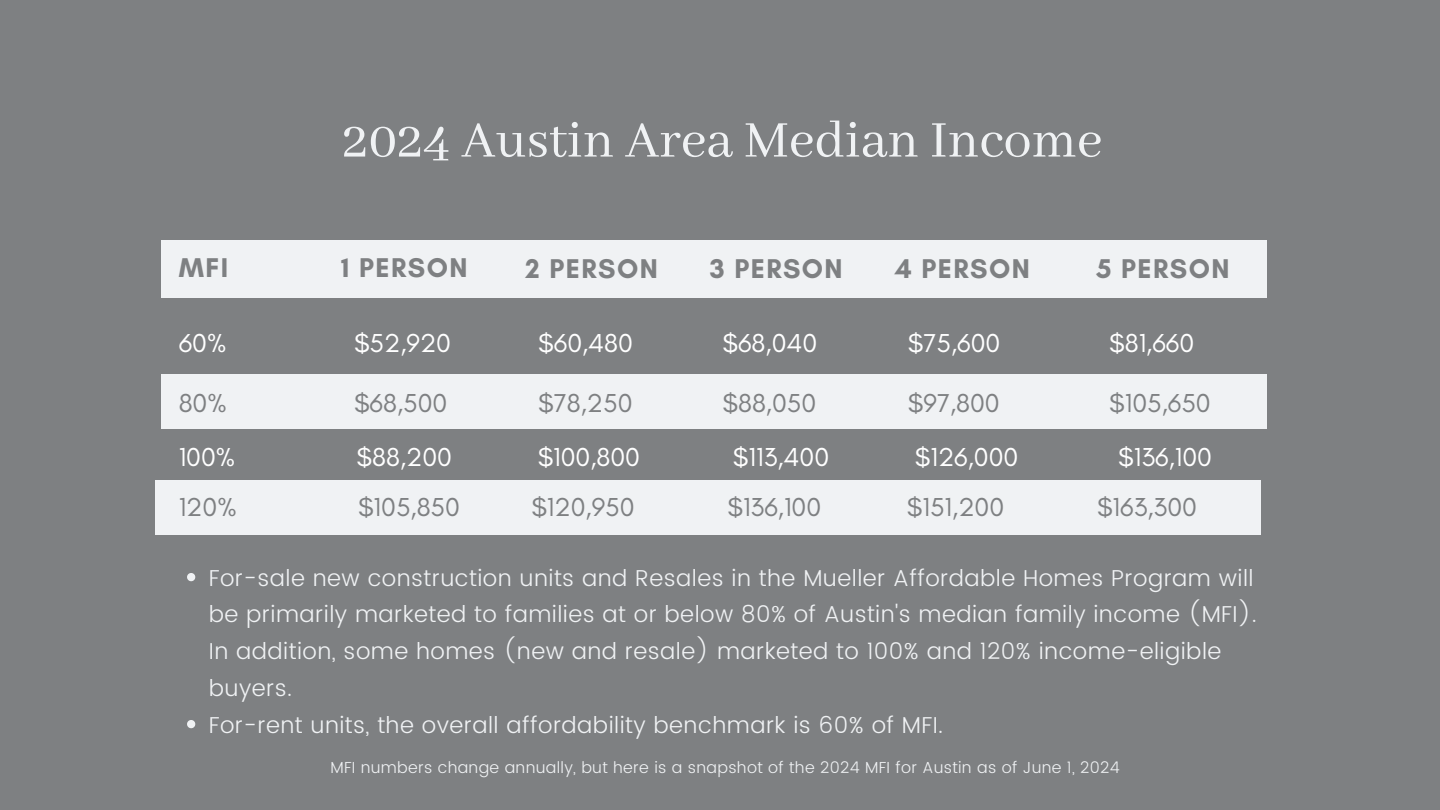
<style>
.page{position:relative;width:1440px;height:810px;background:#7e8082}
.page>*{position:absolute;margin:0;border:0;box-sizing:border-box;transform-origin:0 0}
.t1{font:56.7px "Abhaya Libre";color:#f0f2f4}
.t2{font:700 27.6px "Glacial Indifference";letter-spacing:.05em;color:#7e8082}
.t3{font:26.4px "Glacial Indifference";color:#7e8082}
.t4{font:26.4px "Glacial Indifference";color:#fff}
.t5{font:300 23px/36.8px "Poppins";letter-spacing:.02em;color:#f0f2f4}
.t6{font:300 16px "Poppins";letter-spacing:.02em;color:#f0f2f4}
</style>
<div class="page">
<div style="left:161px;top:240px;width:1105px;height:57px;background:#f0f2f4"></div>
<div style="left:161px;top:375px;width:1105px;height:54px;background:#f0f2f4"></div>
<svg style="left:187px;top:573px;width:8px;height:8px"></svg>
<svg style="left:187px;top:720px;width:8px;height:8px"></svg>
<div style="left:155px;top:480px;width:1106px;height:55px;background:#f0f2f4"></div>
<h3 class="t2" style="left:179px;top:251px;width:51px">MFI</h3>
<h3 class="t4" style="left:179px;top:327px;width:49px">60%</h3>
<h3 class="t3" style="left:179px;top:387px;width:50px">80%</h3>
<h1 class="t1" style="left:342px;top:109px;width:762px">2024 Austin Area Median Income</h1>
<h2 class="t2" style="left:341px;top:251px;width:128px">1 PERSON</h2>
<h2 class="t2" style="left:526px;top:251px;width:134px">2 PERSON</h2>
<h2 class="t2" style="left:710px;top:251px;width:134px">3 PERSON</h2>
<h2 class="t2" style="left:895px;top:251px;width:136px">4 PERSON</h2>
<h2 class="t2" style="left:1096px;top:251px;width:135px">5 PERSON</h2>
<h3 class="t4" style="left:354px;top:327px;width:99px">$52,920</h3>
<h3 class="t3" style="left:354px;top:387px;width:95px">$68,500</h3>
<h3 class="t4" style="left:538px;top:327px;width:96px">$60,480</h3>
<h3 class="t3" style="left:538px;top:387px;width:96px">$78,250</h3>
<h3 class="t4" style="left:723px;top:327px;width:96px">$68,040</h3>
<h3 class="t3" style="left:723px;top:387px;width:95px">$88,050</h3>
<h3 class="t4" style="left:908px;top:327px;width:94px">$75,600</h3>
<h3 class="t3" style="left:908px;top:387px;width:93px">$97,800</h3>
<h3 class="t4" style="left:1109px;top:327px;width:87px">$81,660</h3>
<h3 class="t3" style="left:1109px;top:387px;width:103px">$105,650</h3>
<p class="t4" style="left:179px;top:441px;width:58px">100%</p>
<p class="t4" style="left:357px;top:441px;width:97px">$88,200</p>
<p class="t4" style="left:538px;top:441px;width:104px">$100,800</p>
<p class="t4" style="left:733px;top:441px;width:98px">$113,400</p>
<p class="t4" style="left:915px;top:441px;width:105px">$126,000</p>
<p class="t4" style="left:1118px;top:441px;width:95px">$136,100</p>
<p class="t3" style="left:179px;top:491px;width:59px">120%</p>
<p class="t3" style="left:358px;top:491px;width:103px">$105,850</p>
<p class="t3" style="left:531px;top:491px;width:105px">$120,950</p>
<p class="t3" style="left:727px;top:491px;width:95px">$136,100</p>
<p class="t3" style="left:907px;top:491px;width:99px">$151,200</p>
<p class="t3" style="left:1097px;top:491px;width:101px">$163,300</p>
<h3 class="t5" style="left:209px;top:559px;width:1050px">For-sale new construction units and Resales in the Mueller Affordable Homes Program will be primarily marketed to families at or below 80% of Austin's median family income (MFI).<br>In addition, some homes (new and resale) marketed to 100% and 120% income-eligible buyers.</h3>
<p class="t5" style="left:209px;top:706px;width:736px">For-rent units, the overall affordability benchmark is 60% of MFI.</p>
<h2 class="t6" style="left:330px;top:758px;width:791px">MFI numbers change annually, but here is a snapshot of the 2024 MFI for Austin as of June 1, 2024</h2>
</div>
